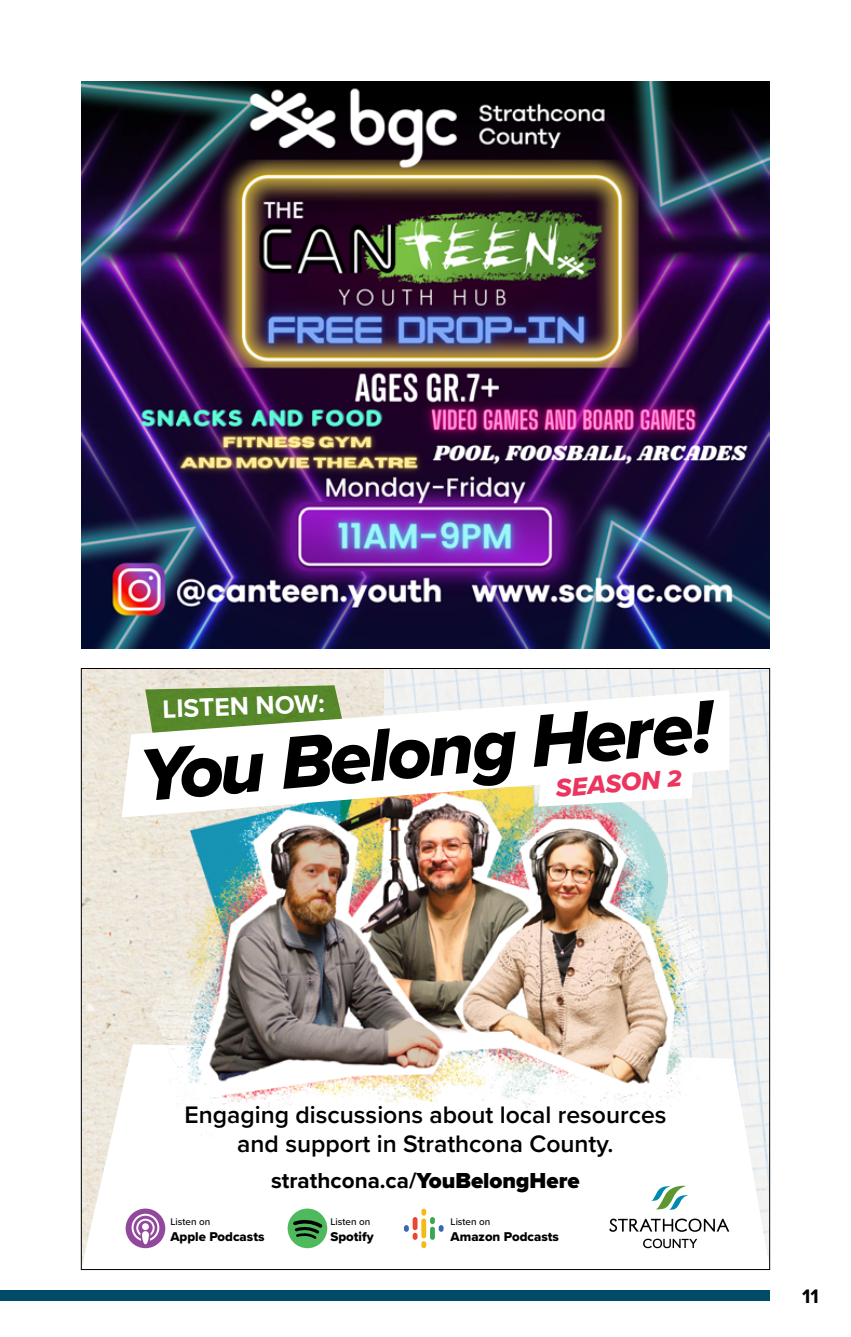
<style>
.page{position:relative;width:851px;height:1337px;background:#fff}
.page>*{position:absolute;margin:0;border:0;box-sizing:border-box;transform-origin:0 0}
.t1{font:76.5px "Proxima Nova Extrabld It";color:#000}
.t2{font:700 26.32px "Proxima Nova";color:#fff}
.t3{font:26.32px "Proxima Nova Extrabld It";color:#eb355f}
.t4{font:600 24.75px/29.2px "Proxima Nova";color:#000;text-align:center}
.t5{font:700 22.5px "Proxima Nova";color:#000}
.t6{font:700 20.25px "Proxima Nova";color:#000}
.t7{font:13.28px "Proxima Nova Extrabld";color:#000}
.t8{font:500 9.9px "Proxima Nova";color:#000}
.s1{font-size:23.85px}
.s2{font-weight:900}
</style>
<div class="page">
<img style="left:83px;top:670px;width:302px;height:374px">
<img style="left:385px;top:670px;width:383px;height:374px">
<svg style="left:83px;top:1044px;width:685px;height:216px"></svg>
<img style="left:126px;top:721px;width:640px;height:418px">
<svg style="left:145px;top:685px;width:200px;height:5px"></svg>
<svg style="left:122px;top:690px;width:607px;height:127px"></svg>
<div style="left:126px;top:1208px;width:39px;height:40px;background:#92489c;border-radius:50%"></div>
<svg style="left:142px;top:1231px;width:7px;height:13px"></svg>
<svg style="left:132px;top:1213px;width:27px;height:27px"></svg>
<div style="left:287px;top:1208px;width:40px;height:40px;background:#4fb95d;border-radius:50%"></div>
<svg style="left:293px;top:1219px;width:29px;height:19px"></svg>
<svg style="left:404px;top:1208px;width:39px;height:40px"></svg>
<svg style="left:643px;top:1238px;width:54px;height:10px"></svg>
<svg style="left:609px;top:1218px;width:120px;height:13px"></svg>
<svg style="left:650px;top:1183px;width:38px;height:26px"></svg>
<div style="left:0;top:1290px;width:770px;height:10px;background:#004c66"></div>
<img style="left:81px;top:81px;width:689px;height:567px">
<p class="t2" style="left:162px;top:689px;width:164px;rotate:-2deg">LISTEN NOW:</p>
<p class="t1" style="left:135px;top:719px;width:576px;rotate:-5deg">You Belong Here!</p>
<p class="t3" style="left:554px;top:768px;width:128px;rotate:-5deg">SEASON <span class="s1">2</span></p>
<p class="t4" style="left:184px;top:1099px;width:483px">Engaging discussions about local resources and support in Strathcona County.</p>
<p class="t5" style="left:271px;top:1164px;width:310px">strathcona.ca/<span class="s2">YouBelongHere</span></p>
<p class="t8" style="left:170px;top:1214px;width:41px">Listen on</p>
<p class="t7" style="left:170px;top:1226px;width:95px">Apple Podcasts</p>
<p class="t8" style="left:330px;top:1214px;width:41px">Listen on</p>
<p class="t7" style="left:330px;top:1226px;width:45px">Spotify</p>
<p class="t8" style="left:450px;top:1214px;width:41px">Listen on</p>
<p class="t7" style="left:450px;top:1226px;width:110px">Amazon Podcasts</p>
<p class="t6" style="left:802px;top:1281px;width:18px">11</p>
</div>
